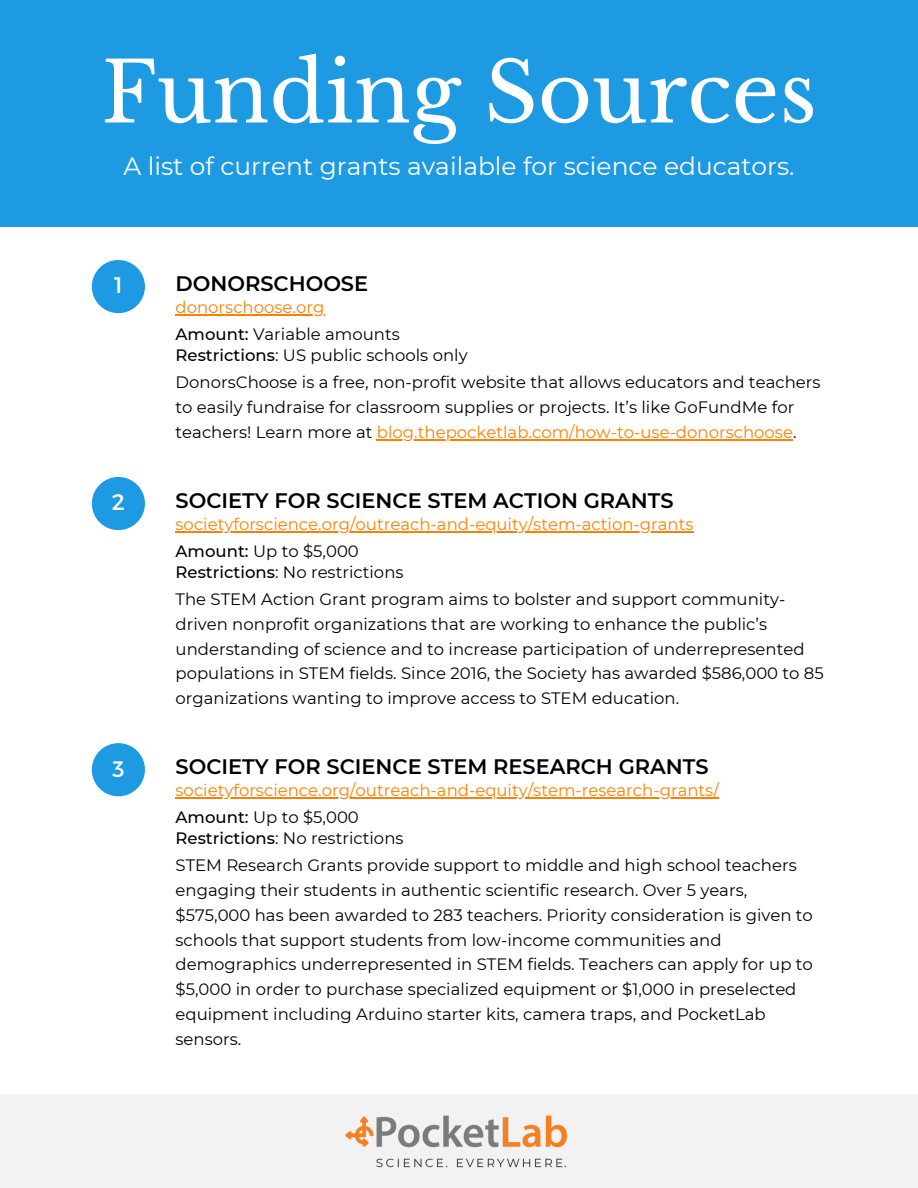
<style>
.page{position:relative;width:918px;height:1188px;background:#fff}
.page>*{position:absolute;margin:0;border:0;box-sizing:border-box;transform-origin:0 0}
.t1{font:82.95px "Libre Baskerville";color:#fff}
.t2{font:24.9px "Montserrat";color:#fff}
.t3{font:22.5px "Montserrat";color:#fff}
.t4{font:600 21px "Montserrat";color:#000}
.t5{font:16.5px/24.8px "Montserrat";color:#000}
.t6{font:16.5px "Montserrat";color:#ff8000}
.s1{font-weight:500}
.s2{color:#ff8000}
</style>
<div class="page">
<div style="left:0;top:1094px;width:918px;height:94px;background:#f2f2f2"></div>
<div style="left:0;top:0;width:918px;height:227px;background:#1e9ae3"></div>
<img style="left:345px;top:1115px;width:223px;height:53px">
<div style="left:92px;top:260px;width:53px;height:53px;background:#1e9ae3;border-radius:50%"></div>
<hr style="left:377px;top:439px;width:416px;height:1px;background:#ff8000">
<hr style="left:187px;top:315px;width:137px;height:1px;background:#ff8000">
<div style="left:92px;top:477px;width:53px;height:53px;background:#1e9ae3;border-radius:50%"></div>
<hr style="left:176px;top:531px;width:518px;height:1px;background:#ff8000">
<div style="left:92px;top:743px;width:53px;height:53px;background:#1e9ae3;border-radius:50%"></div>
<hr style="left:176px;top:797px;width:543px;height:2px;background:#ff8000">
<h1 class="t1" style="left:101px;top:42px;width:717px">Funding Sources</h1>
<h2 class="t2" style="left:123px;top:151px;width:673px">A list of current grants available for science educators.</h2>
<h3 class="t3" style="left:114px;top:271px;width:10px">1</h3>
<p class="t4" style="left:176px;top:271px;width:194px">DONORSCHOOSE</p>
<p class="t5" style="left:176px;top:324px;width:294px;line-height:21.3px"><span class="s1">Amount:</span> Variable amounts<br><span class="s1">Restrictions</span>: US public schools only</p>
<p class="t5" style="left:176px;top:370px;width:646px">DonorsChoose is a free, non-profit website that allows educators and teachers to easily fundraise for classroom supplies or projects. It’s like GoFundMe for teachers! Learn more at <span class="s2">blog.thepocketlab.com/how-to-use-donorschoose</span>.</p>
<p class="t6" style="left:176px;top:298px;width:150px">donorschoose.org</p>
<h3 class="t3" style="left:112px;top:488px;width:15px">2</h3>
<p class="t4" style="left:176px;top:488px;width:500px">SOCIETY FOR SCIENCE STEM ACTION GRANTS</p>
<p class="t6" style="left:176px;top:514px;width:520px">societyforscience.org/outreach-and-equity/stem-action-grants</p>
<p class="t5" style="left:176px;top:540px;width:230px;line-height:21.3px"><span class="s1">Amount:</span> Up to $5,000<br><span class="s1">Restrictions</span>: No restrictions</p>
<p class="t5" style="left:176px;top:587px;width:650px">The STEM Action Grant program aims to bolster and support community&shy;driven nonprofit organizations that are working to enhance the public’s understanding of science and to increase participation of underrepresented populations in STEM fields. Since 2016, the Society has awarded $586,000 to 85 organizations wanting to improve access to STEM education.</p>
<h3 class="t3" style="left:112px;top:754px;width:14px">3</h3>
<p class="t4" style="left:176px;top:754px;width:534px">SOCIETY FOR SCIENCE STEM RESEARCH GRANTS</p>
<p class="t6" style="left:176px;top:780px;width:545px">societyforscience.org/outreach-and-equity/stem-research-grants/</p>
<p class="t5" style="left:176px;top:806px;width:230px;line-height:21.3px"><span class="s1">Amount:</span> Up to $5,000<br><span class="s1">Restrictions</span>: No restrictions</p>
<p class="t5" style="left:176px;top:853px;width:639px">STEM Research Grants provide support to middle and high school teachers engaging their students in authentic scientific research. Over 5 years, $575,000 has been awarded to 283 teachers. Priority consideration is given to schools that support students from low-income communities and demographics underrepresented in STEM fields. Teachers can apply for up to $5,000 in order to purchase specialized equipment or $1,000 in preselected equipment including Arduino starter kits, camera traps, and PocketLab sensors.</p>
</div>
